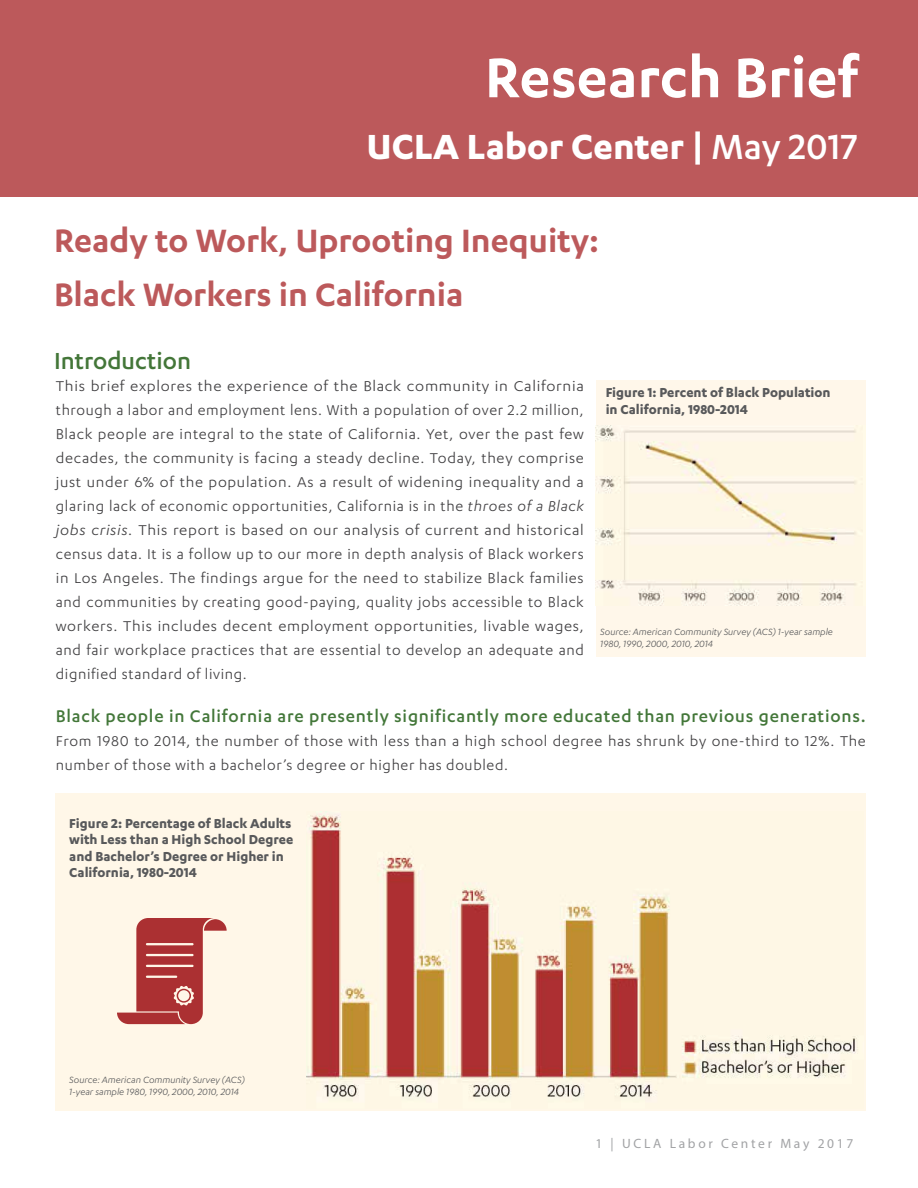
<style>
.page{position:relative;width:918px;height:1188px;background:#fff}
.page>*{position:absolute;margin:0;border:0;box-sizing:border-box;transform-origin:0 0}
.t1{font:600 64.5px "Karbon";color:#fff}
.t2{font:700 40.5px "Karbon";color:#fff}
.t3{font:600 37.5px/54px "Karbon";color:#ac3032}
.t4{font:500 27px "Karbon";color:#437638}
.t5{font:500 19.5px "Karbon";letter-spacing:.04em;color:#437739}
.t6{font:16.5px/24px "Karbon";letter-spacing:.04em;color:#414042;text-align:justify;scale:1.05 1}
.t7{font:16.5px/24px "Karbon";letter-spacing:.04em;color:#414042}
.t8{font:700 15px/16.5px "Karbon";color:#58595b}
.t9{font:13.5px "Myriad Pro";letter-spacing:.2em;color:#a2a3a5}
.t10{font:italic 10.5px/12px "Karbon";color:#58595b}
.s1{font-weight:600}
.s2{font-weight:500}
.s3{font-style:italic}
</style>
<div class="page">
<div style="left:56px;top:793px;width:810px;height:317px;background:#fff7e8"></div>
<div style="left:0;top:0;width:918px;height:197px;background:#bc595b"></div>
<div style="left:596px;top:380px;width:270px;height:277px;background:#fff7ea"></div>
<img style="left:596px;top:425px;width:261px;height:181px">
<img style="left:306px;top:814px;width:552px;height:283px">
<svg style="left:117px;top:918px;width:110px;height:106px"></svg>
<h1 class="t1" style="left:485px;top:41px;width:375px">Research Brief</h1>
<h2 class="t2" style="left:367px;top:124px;width:493px">UCLA Labor Center <span class="s1">|</span> <span class="s2">May 2017</span></h2>
<h3 class="t3" style="left:54px;top:212px;width:546px">Ready to Work, Uprooting Inequity:<br>Black Workers in California</h3>
<h3 class="t4" style="left:54px;top:346px;width:139px">Introduction</h3>
<p class="t6" style="left:56px;top:374px;width:504px">This brief explores the experience of the Black community in California through a labor and employment lens. With a population of over 2.2 million, Black people are integral to the state of California. Yet, over the past few decades, the community is facing a steady decline. Today, they comprise just under 6% of the population. As a result of widening inequality and a glaring lack of economic opportunities, California is in the <span class="s3">throes of a Black jobs crisis.</span> This report is based on our analysis of current and historical census data. It is a follow up to our more in depth analysis of Black workers in Los Angeles. The findings argue for the need to stabilize Black families and communities by creating good-paying, quality jobs accessible to Black workers. This includes decent employment opportunities, livable wages, and fair workplace practices that are essential to develop an adequate and dignified standard of living.</p>
<p class="t5" style="left:56px;top:706px;width:811px">Black people in California are presently significantly more educated than previous generations.</p>
<p class="t7" style="left:56px;top:729px;width:812px">From 1980 to 2014, the number of those with less than a high school degree has shrunk by one-third to 12%. The number of those with a bachelor’s degree or higher has doubled.</p>
<p class="t8" style="left:606px;top:384px;width:226px">Figure 1: Percent of Black Population in California, 1980-2014</p>
<p class="t10" style="left:600px;top:626px;width:234px">Source: American Community Survey (ACS) 1-year sample<br>1980, 1990, 2000, 2010, 2014</p>
<p class="t8" style="left:69px;top:814px;width:226px">Figure 2: Percentage of Black Adults with Less than a High School Degree and Bachelor’s Degree or Higher in<br>California, 1980-2014</p>
<p class="t10" style="left:69px;top:1073px;width:177px">Source: American Community Survey (ACS)<br>1-year sample 1980, 1990, 2000, 2010, 2014</p>
<p class="t9" style="left:595px;top:1135px;width:260px">1 | UCLA Labor Center May 2017</p>
</div>
